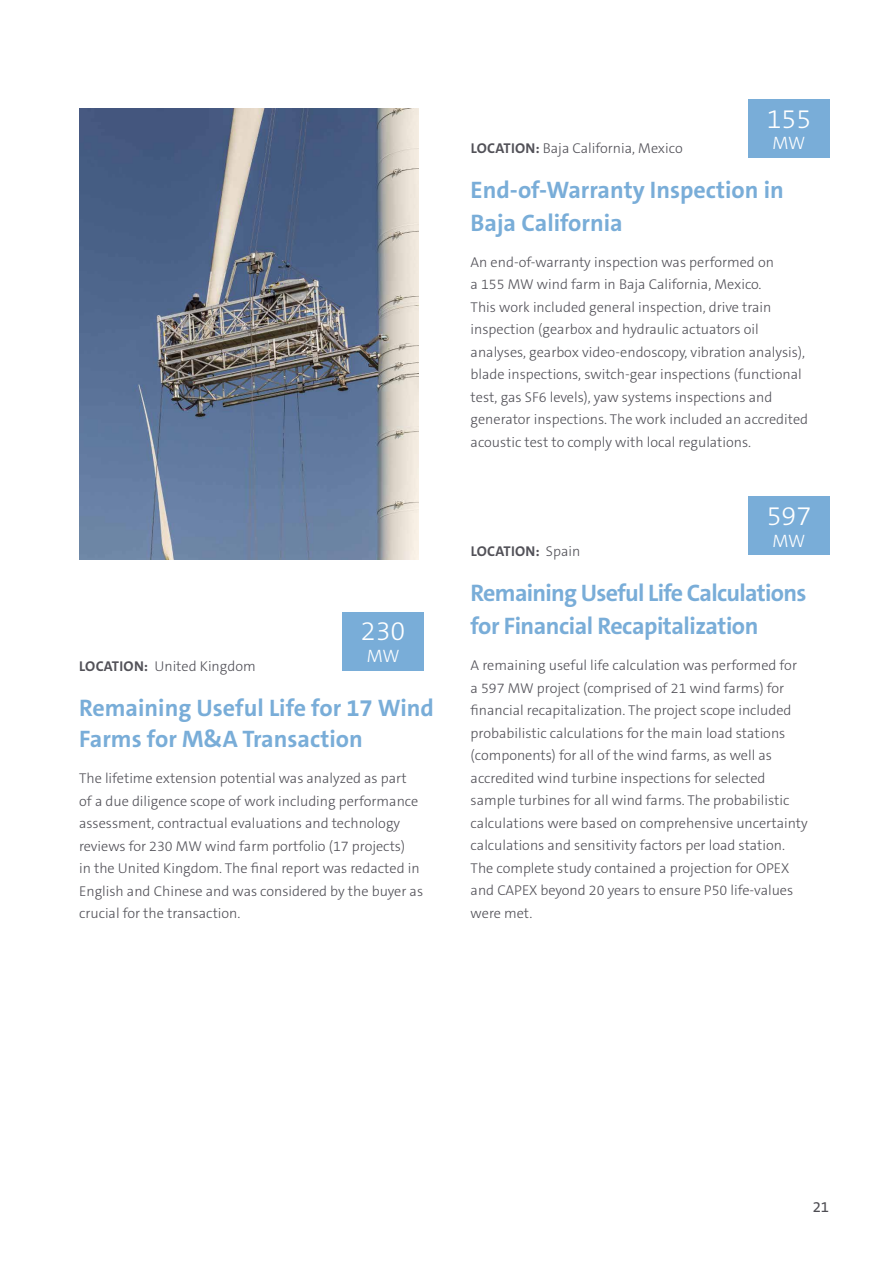
<style>
.page{position:relative;width:893px;height:1263px;background:#fff}
.page>*{position:absolute;margin:0;border:0;box-sizing:border-box;transform-origin:0 0}
.t1{font:300 27px "The Sans C5";color:#fff}
.t2{font:700 24px/33px "The Sans C5";letter-spacing:-.015em;color:#79add8}
.t3{font:300 18px "The Sans C5";color:#fff}
.t4{font:15px "The Sans C5";color:#4e4d53}
.t5{font:300 14.25px/22.5px "The Sans C5";color:#525158}
.t6{font:700 14.25px "The Sans C5";letter-spacing:.02em;color:#525158}
.s1{font-weight:700}
.s2{font-weight:300}
</style>
<div class="page">
<img style="left:79px;top:108px;width:339px;height:451px">
<div style="left:342px;top:612px;width:82px;height:58px;background:#79add8"></div>
<div style="left:748px;top:497px;width:82px;height:58px;background:#79add8"></div>
<div style="left:748px;top:99px;width:82px;height:59px;background:#79add8"></div>
<h1 class="t1" style="left:361px;top:614px;width:46px">230</h1>
<p class="t3" style="left:367px;top:644px;width:34px">MW</p>
<p class="t5" style="left:79px;top:655px;width:178px"><span class="s1">LOCATION:</span> United Kingdom</p>
<h2 class="t2" style="left:79px;top:692px;width:356px;line-height:31.5px">Remaining Useful Life for 17 Wind<br>Farms for M&amp;A Transaction</h2>
<p class="t5" style="left:79px;top:767px;width:346px">The lifetime extension potential was analyzed as part<br>of a due diligence scope of work including performance assessment, contractual evaluations and technology reviews for 230 MW wind farm portfolio (17 projects)<br>in the United Kingdom. The final report was redacted in English and Chinese and was considered by the buyer as crucial for the transaction.</p>
<h1 class="t1" style="left:767px;top:101px;width:46px">155</h1>
<p class="t3" style="left:772px;top:131px;width:34px">MW</p>
<p class="t5" style="left:471px;top:137px;width:213px"><span class="s1">LOCATION:</span> Baja California, Mexico</p>
<h2 class="t2" style="left:471px;top:173px;width:315px">End-of-Warranty Inspection in<br>Baja California</h2>
<p class="t5" style="left:471px;top:251px;width:339px">An end-of-warranty inspection was performed on<br>a 155 MW wind farm in Baja California, Mexico.<br>This work included general inspection, drive train inspection (gearbox and hydraulic actuators oil analyses, gearbox video-endoscopy, vibration analysis), blade inspections, switch-gear inspections (functional test, gas SF6 levels), yaw systems inspections and generator inspections. The work included an accredited acoustic test to comply with local regulations.</p>
<h1 class="t1" style="left:767px;top:498px;width:46px">597</h1>
<p class="t3" style="left:772px;top:529px;width:34px">MW</p>
<p class="t6" style="left:471px;top:542px;width:111px">LOCATION: <span class="s2">Spain</span></p>
<h2 class="t2" style="left:471px;top:577px;width:337px">Remaining Useful Life Calculations for Financial Recapitalization</h2>
<p class="t5" style="left:471px;top:654px;width:339px">A remaining useful life calculation was performed for a 597 MW project (comprised of 21 wind farms) for financial recapitalization. The project scope included probabilistic calculations for the main load stations (components) for all of the wind farms, as well as accredited wind turbine inspections for selected sample turbines for all wind farms. The probabilistic calculations were based on comprehensive uncertainty calculations and sensitivity factors per load station.<br>The complete study contained a projection for OPEX and CAPEX beyond 20 years to ensure P50 life-values were met.</p>
<p class="t4" style="left:813px;top:1197px;width:18px">21</p>
</div>
